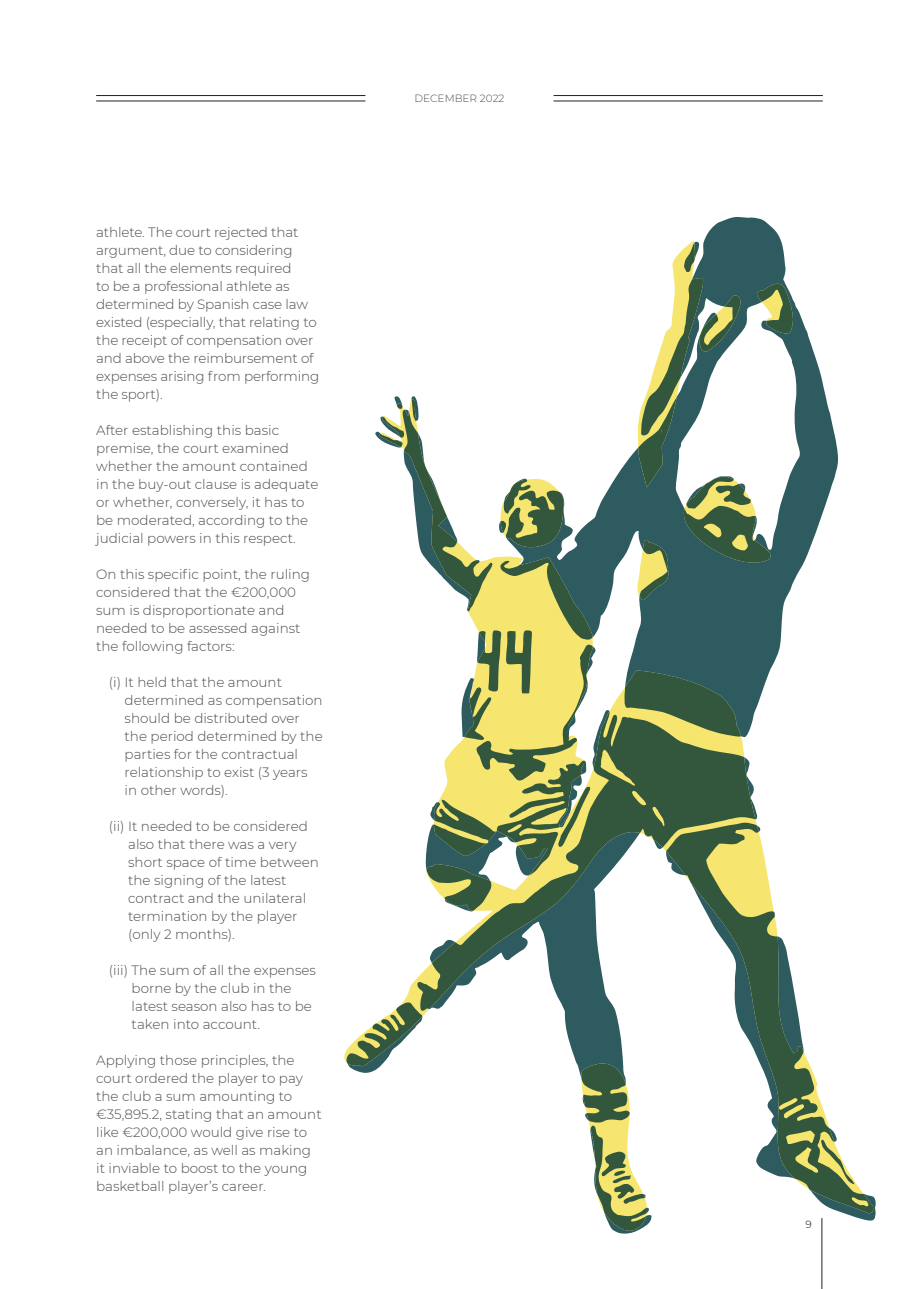
<style>
.page{position:relative;width:919px;height:1289px;background:#fff}
.page>*{position:absolute;margin:0;border:0;box-sizing:border-box;transform-origin:0 0}
.t1{font:300 13.5px/18px "Montserrat";color:#4b4c4d}
.t2{font:300 10.5px "Montserrat";color:#4b4c4d}
.t3{font:10.5px "Montserrat";color:#4b4c4d}
</style>
<div class="page">
<hr style="left:96px;top:101px;width:269px;height:1px;background:#231f20">
<hr style="left:96px;top:95px;width:269px;height:1px;background:#231f20">
<hr style="left:553px;top:101px;width:269px;height:1px;background:#231f20">
<hr style="left:553px;top:95px;width:269px;height:1px;background:#231f20">
<hr style="left:821px;top:1217px;width:1px;height:71px;background:#231f20">
<svg style="left:704px;top:217px;width:134px;height:360px"></svg>
<svg style="left:564px;top:1010px;width:59px;height:63px;fill:#2e5b5f"></svg>
<svg style="left:417px;top:911px;width:198px;height:99px"></svg>
<svg style="left:375px;top:240px;width:421px;height:671px"></svg>
<svg style="left:666px;top:822px;width:208px;height:391px"></svg>
<svg style="left:346px;top:1002px;width:77px;height:70px"></svg>
<svg style="left:820px;top:1139px;width:34px;height:45px"></svg>
<svg style="left:580px;top:1062px;width:71px;height:171px"></svg>
<p class="t1" style="left:96px;top:223px;width:225px">athlete. The court rejected that argument, due to considering that all the elements required<br>to be a professional athlete as determined by Spanish case law existed (especially, that relating to the receipt of compensation over and above the reimbursement of expenses arising from performing the sport).</p>
<p class="t1" style="left:96px;top:421px;width:224px">After establishing this basic premise, the court examined whether the amount contained in the buy-out clause is adequate or whether, conversely, it has to be moderated, according to the judicial powers in this respect.</p>
<p class="t1" style="left:96px;top:565px;width:215px">On this specific point, the ruling considered that the €200,000 sum is disproportionate and needed to be assessed against the following factors:</p>
<p class="t1" style="left:125px;top:673px;width:200px;text-indent:-16px">(i) It held that the amount determined as compensation should be distributed over the period determined by the parties for the contractual relationship to exist (3 years in other words).</p>
<p class="t1" style="left:128px;top:817px;width:192px;text-indent:-19px">(ii) It needed to be considered also that there was a very short space of time between the signing of the latest contract and the unilateral termination by the player (only 2 months).</p>
<p class="t1" style="left:132px;top:961px;width:186px;text-indent:-23px">(iii) The sum of all the expenses borne by the club in the latest season also has to be taken into account.</p>
<p class="t1" style="left:96px;top:1051px;width:227px">Applying those principles, the court ordered the player to pay the club a sum amounting to €35,895.2, stating that an amount like €200,000 would give rise to an imbalance, as well as making it inviable to boost to the young basketball player’s career.</p>
<p class="t2" style="left:414px;top:91px;width:92px">DECEMBER 2022</p>
<p class="t3" style="left:805px;top:1217px;width:8px">9</p>
</div>
